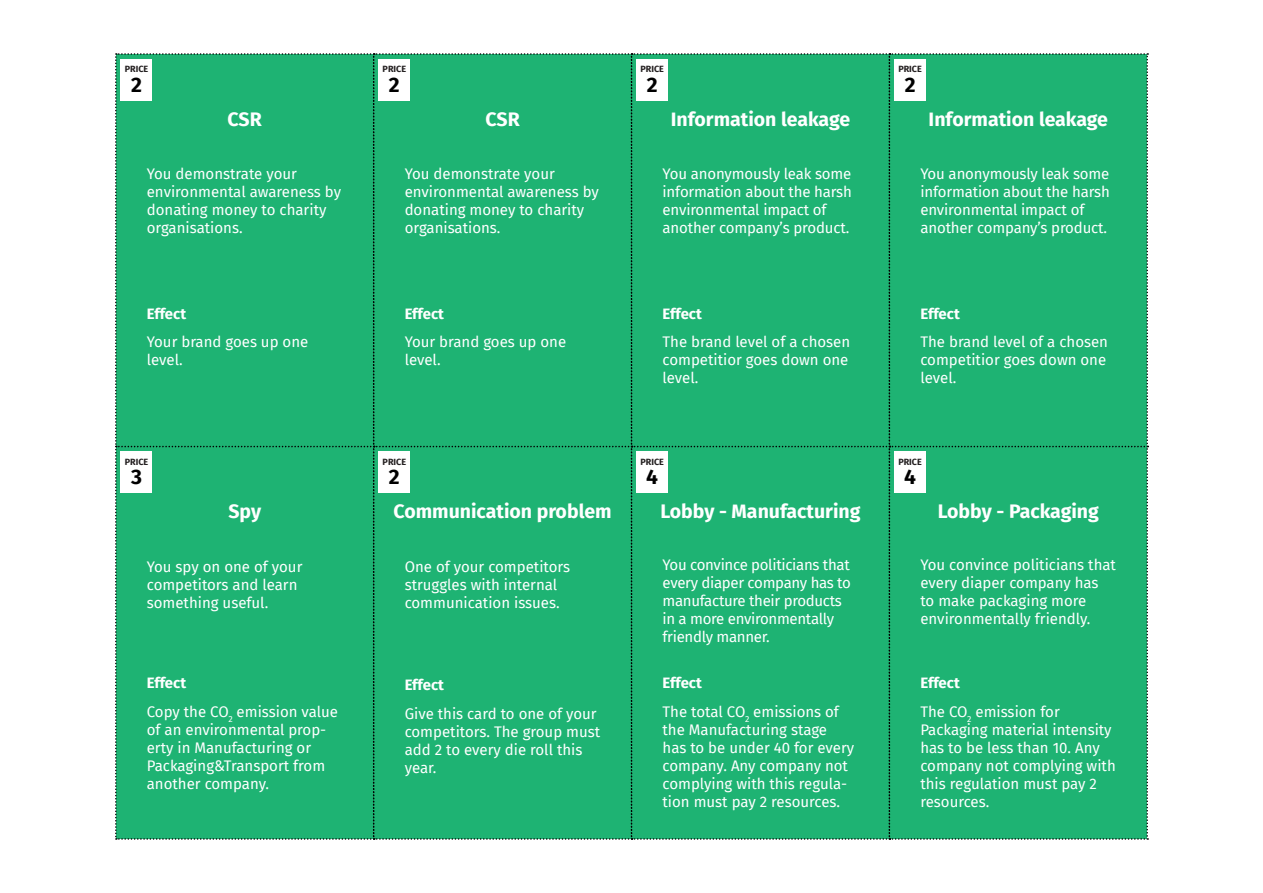
<style>
.page{position:relative;width:1263px;height:893px;background:#fff}
.page>*{position:absolute;margin:0;border:0;box-sizing:border-box;transform-origin:0 0}
.t1{font:700 21px "Fira Sans";color:#000}
.t2{font:700 19.5px "Fira Sans";color:#fff}
.t3{font:15px/18px "Fira Sans";color:#fff}
.t4{font:15px/18px "Fira Sans";letter-spacing:-.02em;color:#fff}
.t5{font:700 15px "Fira Sans";color:#fff}
.t6{font:700 9px "Fira Sans";color:#231f20}
</style>
<div class="page">
<div style="left:115px;top:53px;width:1033px;height:787px;background:#1eb373"></div>
<p class="t6" style="left:125px;top:62px;width:25px">PRICE</p>
<p class="t6" style="left:383px;top:62px;width:25px">PRICE</p>
<p class="t6" style="left:640px;top:62px;width:25px">PRICE</p>
<p class="t6" style="left:898px;top:62px;width:25px">PRICE</p>
<p class="t1" style="left:131px;top:67px;width:12px">2</p>
<p class="t1" style="left:389px;top:67px;width:12px">2</p>
<p class="t1" style="left:647px;top:67px;width:12px">2</p>
<p class="t1" style="left:905px;top:67px;width:12px">2</p>
<p class="t2" style="left:228px;top:102px;width:36px">CSR</p>
<p class="t2" style="left:485px;top:102px;width:36px">CSR</p>
<p class="t2" style="left:671px;top:102px;width:181px">Information leakage</p>
<p class="t2" style="left:929px;top:102px;width:181px">Information leakage</p>
<p class="t3" style="left:147px;top:165px;width:196px">You demonstrate your environmental awareness by donating money to charity organisations.</p>
<p class="t3" style="left:405px;top:165px;width:196px">You demonstrate your environmental awareness by donating money to charity organisations.</p>
<p class="t3" style="left:662px;top:165px;width:191px">You anonymously leak some information about the harsh environmental impact of another company’s product.</p>
<p class="t3" style="left:920px;top:165px;width:191px">You anonymously leak some information about the harsh environmental impact of another company’s product.</p>
<p class="t5" style="left:147px;top:301px;width:41px">Effect</p>
<p class="t5" style="left:405px;top:301px;width:41px">Effect</p>
<p class="t5" style="left:662px;top:301px;width:41px">Effect</p>
<p class="t5" style="left:920px;top:301px;width:41px">Effect</p>
<p class="t3" style="left:147px;top:333px;width:163px">Your brand goes up one level.</p>
<p class="t3" style="left:405px;top:333px;width:163px">Your brand goes up one level.</p>
<p class="t3" style="left:662px;top:333px;width:189px">The brand level of a chosen competitior goes down one level.</p>
<p class="t3" style="left:920px;top:333px;width:189px">The brand level of a chosen competitior goes down one level.</p>
<p class="t6" style="left:125px;top:454px;width:25px">PRICE</p>
<p class="t6" style="left:383px;top:454px;width:25px">PRICE</p>
<p class="t6" style="left:640px;top:454px;width:25px">PRICE</p>
<p class="t6" style="left:898px;top:454px;width:25px">PRICE</p>
<p class="t1" style="left:131px;top:459px;width:12px">3</p>
<p class="t1" style="left:389px;top:459px;width:12px">2</p>
<p class="t1" style="left:646px;top:459px;width:13px">4</p>
<p class="t1" style="left:904px;top:459px;width:13px">4</p>
<p class="t2" style="left:228px;top:495px;width:34px">Spy</p>
<p class="t2" style="left:394px;top:495px;width:220px">Communication problem</p>
<p class="t2" style="left:660px;top:495px;width:202px">Lobby - Manufacturing</p>
<p class="t2" style="left:938px;top:495px;width:163px">Lobby - Packaging</p>
<p class="t3" style="left:147px;top:557px;width:157px">You spy on one of your competitors and learn something useful.</p>
<p class="t3" style="left:405px;top:557px;width:167px">One of your competitors struggles with internal communication issues.</p>
<p class="t4" style="left:662px;top:555px;width:190px">You convince politicians that every diaper company has to manufacture their products in a more environmentally friendly manner.</p>
<p class="t3" style="left:920px;top:555px;width:197px">You convince politicians that every diaper company has to make packaging more environmentally friendly.</p>
<p class="t5" style="left:147px;top:671px;width:41px">Effect</p>
<p class="t5" style="left:405px;top:672px;width:41px">Effect</p>
<p class="t5" style="left:662px;top:671px;width:41px">Effect</p>
<p class="t5" style="left:920px;top:671px;width:41px">Effect</p>
<p class="t3" style="left:147px;top:703px;width:193px">Copy the CO<sub>2</sub> emission value of an environmental prop&shy;erty in Manufacturing or<br>Packaging&amp;Transport from another company.</p>
<p class="t3" style="left:405px;top:704px;width:197px">Give this card to one of your competitors. The group must add 2 to every die roll this year.</p>
<p class="t3" style="left:662px;top:703px;width:193px">The total CO<sub>2</sub> emissions of the Manufacturing stage has to be under 40 for every company. Any company not complying with this regula&shy;tion must pay 2 resources.</p>
<p class="t3" style="left:920px;top:703px;width:197px">The CO<sub>2</sub> emission for<br>Packaging material intensity has to be less than 10. Any company not complying with this regulation must pay 2 resources.</p>
</div>
